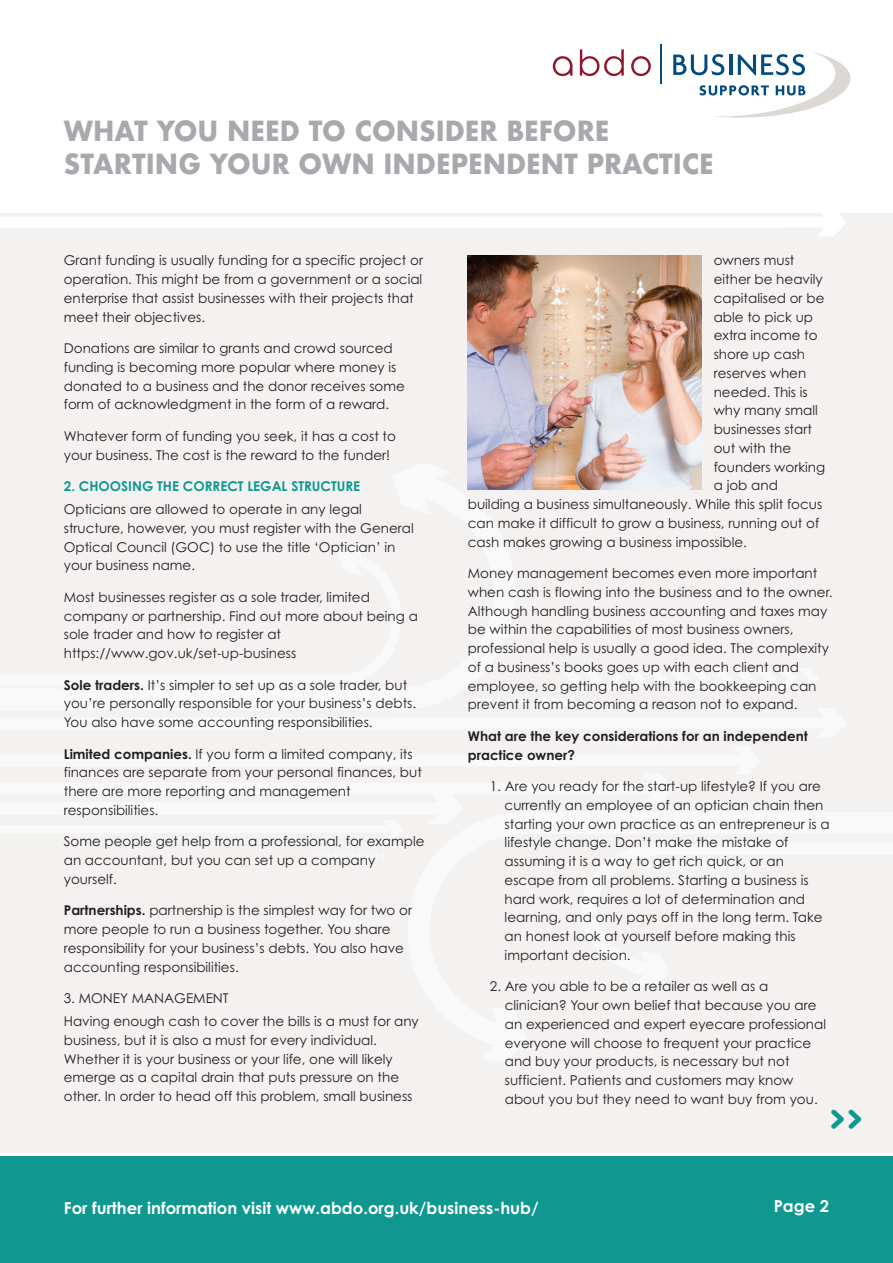
<style>
.page{position:relative;width:893px;height:1263px;background:#fff}
.page>*{position:absolute;margin:0;border:0;box-sizing:border-box;transform-origin:0 0}
.t1{font:800 36px "Chevin";color:#0e988f}
.t2{font:700 27px/33px "Futura";color:#a8a9ad;scale:.95 1}
.t3{font:700 16.5px "Century Gothic";color:#fff}
.t4{font:13.5px/18.8px "Century Gothic";color:#231f20}
.t5{font:700 13.5px/18.8px "Century Gothic";color:#231f20}
.t6{font:700 13.5px "Century Gothic";color:#0e988f}
.s1{font-weight:700}
</style>
<div class="page">
<div style="left:0;top:213px;width:893px;height:939px;background:#f3f2f1"></div>
<div style="left:0;top:1157px;width:893px;height:106px;background:#0e988f"></div>
<hr style="left:660px;top:44px;width:2px;height:40px;background:#024b7e">
<svg style="left:580px;top:49px;width:44px;height:27px"></svg>
<svg style="left:631px;top:56px;width:20px;height:20px"></svg>
<svg style="left:553px;top:56px;width:19px;height:20px"></svg>
<svg style="left:673px;top:51px;width:177px;height:67px"></svg>
<svg style="left:0;top:213px;width:846px;height:23px"></svg>
<img style="left:468px;top:255px;width:234px;height:234px">
<h2 class="t2" style="left:64px;top:115px;width:686px">WHAT YOU NEED TO CONSIDER BEFORE<br>STARTING YOUR OWN INDEPENDENT PRACTICE</h2>
<p class="t4" style="left:64px;top:251px;width:361px">Grant funding is usually funding for a specific project or operation. This might be from a government or a social enterprise that assist businesses with their projects that meet their objectives.</p>
<p class="t4" style="left:64px;top:339px;width:343px">Donations are similar to grants and crowd sourced funding is becoming more popular where money is donated to a business and the donor receives some form of acknowledgment in the form of a reward.</p>
<p class="t4" style="left:64px;top:427px;width:334px">Whatever form of funding you seek, it has a cost to your business. The cost is the reward to the funder!</p>
<p class="t6" style="left:64px;top:478px;width:298px">2. CHOOSING THE CORRECT LEGAL STRUCTURE</p>
<p class="t4" style="left:64px;top:500px;width:352px">Opticians are allowed to operate in any legal structure, however, you must register with the General Optical Council (GOC) to use the title ‘Optician’ in your business name.</p>
<p class="t4" style="left:64px;top:588px;width:356px">Most businesses register as a sole trader, limited company or partnership. Find out more about being a sole trader and how to register at https://www.gov.uk/set-up-business</p>
<p class="t4" style="left:64px;top:675px;width:354px"><span class="s1">Sole traders.</span> It’s simpler to set up as a sole trader, but you’re personally responsible for your business’s debts.<br>You also have some accounting responsibilities.</p>
<p class="t4" style="left:64px;top:744px;width:360px"><span class="s1">Limited companies.</span> If you form a limited company, its finances are separate from your personal finances, but there are more reporting and management responsibilities.</p>
<p class="t4" style="left:64px;top:832px;width:362px">Some people get help from a professional, for example an accountant, but you can set up a company yourself.</p>
<p class="t4" style="left:64px;top:901px;width:350px"><span class="s1">Partnerships.</span> partnership is the simplest way for two or more people to run a business together. You share responsibility for your business’s debts. You also have accounting responsibilities.</p>
<p class="t4" style="left:64px;top:987px;width:356px;line-height:23px">3. MONEY MANAGEMENT<br>Having enough cash to cover the bills is a must for any</p>
<p class="t4" style="left:64px;top:1031px;width:350px">business, but it is also a must for every individual.<br>Whether it is your business or your life, one will likely emerge as a capital drain that puts pressure on the other. In order to head off this problem, small business</p>
<p class="t4" style="left:714px;top:251px;width:82px">owners must</p>
<p class="t4" style="left:714px;top:270px;width:110px">either be heavily</p>
<p class="t4" style="left:714px;top:289px;width:112px">capitalised or be</p>
<p class="t4" style="left:714px;top:307px;width:101px">able to pick up</p>
<p class="t4" style="left:714px;top:326px;width:105px">extra income to</p>
<p class="t4" style="left:714px;top:345px;width:93px">shore up cash</p>
<p class="t4" style="left:714px;top:364px;width:94px">reserves when</p>
<p class="t4" style="left:714px;top:382px;width:96px">needed. This is</p>
<p class="t4" style="left:714px;top:401px;width:106px">why many small</p>
<p class="t4" style="left:714px;top:420px;width:100px">businesses start</p>
<p class="t4" style="left:714px;top:439px;width:79px">out with the</p>
<p class="t4" style="left:714px;top:457px;width:113px">founders working</p>
<p class="t4" style="left:714px;top:476px;width:66px">a job and</p>
<p class="t4" style="left:468px;top:495px;width:356px">building a business simultaneously. While this split focus</p>
<p class="t4" style="left:468px;top:514px;width:353px">can make it difficult to grow a business, running out of</p>
<p class="t4" style="left:468px;top:532px;width:281px">cash makes growing a business impossible.</p>
<p class="t4" style="left:468px;top:564px;width:366px">Money management becomes even more important when cash is flowing into the business and to the owner.<br>Although handling business accounting and taxes may be within the capabilities of most business owners, professional help is usually a good idea. The complexity of a business’s books goes up with each client and employee, so getting help with the bookkeeping can prevent it from becoming a reason not to expand.</p>
<p class="t5" style="left:468px;top:727px;width:341px">What are the key considerations for an independent practice owner?</p>
<p class="t4" style="left:505px;top:777px;width:326px;text-indent:-15px">1. Are you ready for the start-up lifestyle? If you are currently an employee of an optician chain then starting your own practice as an entrepreneur is a lifestyle change. Don’t make the mistake of assuming it is a way to get rich quick, or an escape from all problems. Starting a business is hard work, requires a lot of determination and learning, and only pays off in the long term. Take an honest look at yourself before making this important decision.</p>
<p class="t4" style="left:505px;top:977px;width:323px;text-indent:-15px">2. Are you able to be a retailer as well as a clinician? Your own belief that because you are an experienced and expert eyecare professional everyone will choose to frequent your practice and buy your products, is necessary but not sufficient. Patients and customers may know about you but they need to want buy from you.</p>
<h1 class="t1" style="left:829px;top:1093px;width:36px">&gt;&gt;</h1>
<p class="t3" style="left:64px;top:1198px;width:476px">For further information visit www.abdo.org.uk/business-hub/</p>
<p class="t3" style="left:774px;top:1196px;width:57px">Page 2</p>
</div>
